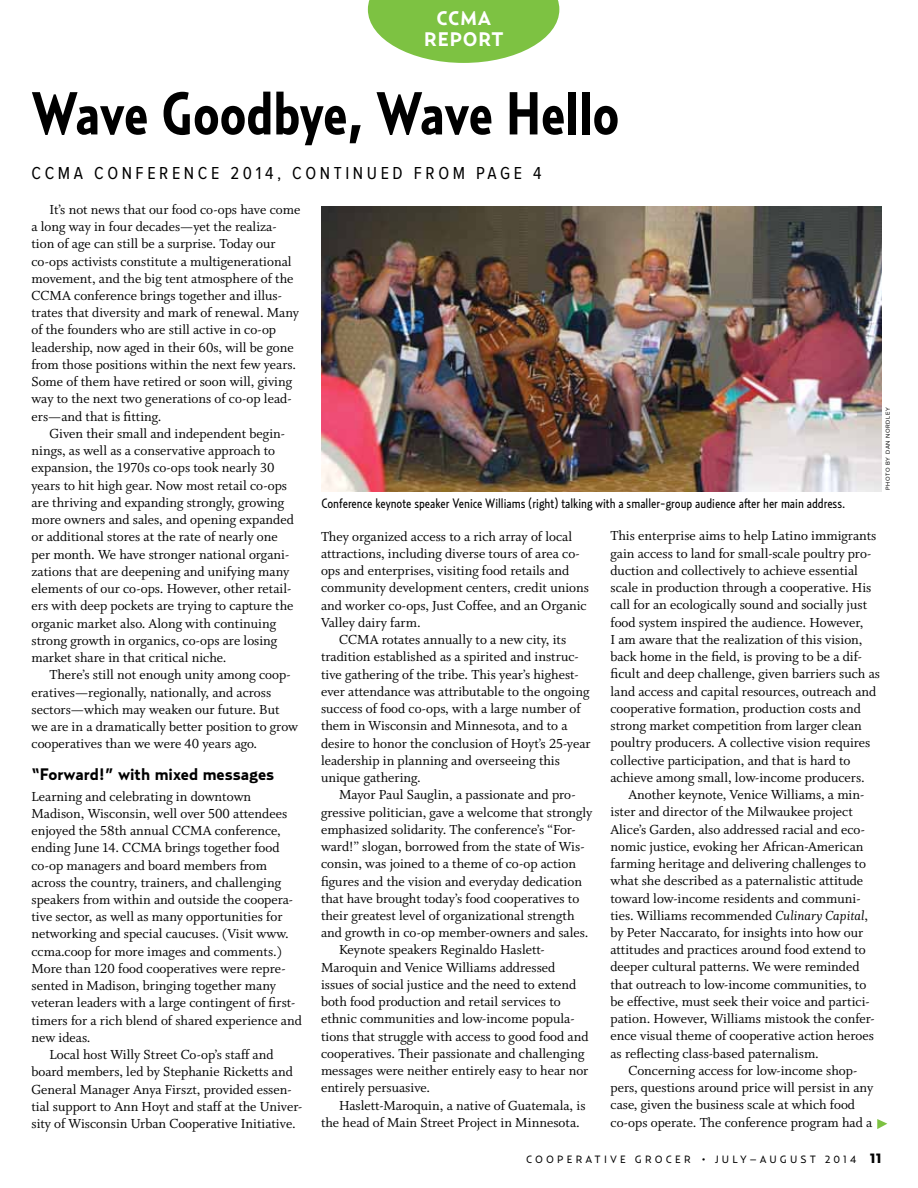
<style>
.page{position:relative;width:918px;height:1188px;background:#fff}
.page>*{position:absolute;margin:0;border:0;box-sizing:border-box;transform-origin:0 0}
.t1{font:700 60px "Relay Cond";color:#000}
.t2{font:700 19.5px/21px "Relay";color:#fff}
.t3{font:condensed 18px "Proxima Nova";letter-spacing:.2em;color:#000}
.t4{font:700 16.5px "Relay";color:#000}
.t5{font:14.7px/17.2px "Whitman Roman LF";color:#000}
.t6{font:13.5px "Relay Cond";color:#000}
.t7{font:10.5px "Relay";letter-spacing:.3em;color:#000}
.t8{font:6px "Proxima Nova";color:#000}
.s1{font-family:"Whitman Italic LF"}
.s2{font-family:"Proxima Nova"}
.s3{font-family:"Relay Wide";font-weight:900;font-size:13.5px}
</style>
<div class="page">
<img style="left:321px;top:207px;width:561px;height:284px">
<svg style="left:368px;top:0;width:191px;height:63px"></svg>
<svg style="left:877px;top:1119px;width:10px;height:10px"></svg>
<h2 class="t2" style="left:424px;top:8px;width:69px;text-indent:12px">ccma repor</h2>
<h2 class="t2" style="left:492px;top:29px;width:14px">t</h2>
<h1 class="t1" style="left:32px;top:77px;width:589px">Wave Goodbye, Wave Hello</h1>
<p class="t3" style="left:32px;top:165px;width:14px">CCMA</p>
<p class="t3" style="left:94px;top:165px;width:40px">CONFE</p>
<p class="t3" style="left:159px;top:165px;width:26px">RENCE</p>
<p class="t3" style="left:231px;top:165px;width:101px">2014, C ONTIN</p>
<p class="t3" style="left:367px;top:165px;width:25px">UED</p>
<p class="t3" style="left:414px;top:165px;width:75px">FROM PAGE</p>
<p class="t3" style="left:533px;top:165px;width:10px">4</p>
<p class="t5" style="left:31px;top:201px;width:270px;text-indent:18px">It’s not news that our food co-ops have come a long way in four decades—yet the realiza&shy;tion of age can still be a surprise. Today our co-ops activists constitute a multigenerational movement, and the big tent atmosphere of the CCMA conference brings together and illus&shy;trates that diversity and mark of renewal. Many of the founders who are still active in co-op leadership, now aged in their 60s, will be gone from those positions within the next few years.<br>Some of them have retired or soon will, giving way to the next two generations of co-op lead&shy;ers—and that is fitting.</p>
<p class="t5" style="left:31px;top:425px;width:264px;text-indent:18px">Given their small and independent begin&shy;nings, as well as a conservative approach to expansion, the 1970s co-ops took nearly 30 years to hit high gear. Now most retail co-ops are thriving and expanding strongly, growing more owners and sales, and opening expanded or additional stores at the rate of nearly one per month. We have stronger national organi&shy;zations that are deepening and unifying many elements of our co-ops. However, other retail&shy;ers with deep pockets are trying to capture the organic market also. Along with continuing strong growth in organics, co-ops are losing market share in that critical niche.</p>
<p class="t5" style="left:32px;top:667px;width:268px;text-indent:18px">There’s still not enough unity among coop&shy;eratives—regionally, nationally, and across sectors—which may weaken our future. But we are in a dramatically better position to grow cooperatives than we were 40 years ago.</p>
<p class="t4" style="left:32px;top:764px;width:244px">“Forward!” with mixed messages</p>
<p class="t5" style="left:32px;top:788px;width:221px">Learning and celebrating in downtown</p>
<p class="t5" style="left:32px;top:805px;width:257px">Madison, Wisconsin, well over 500 attendees</p>
<p class="t5" style="left:32px;top:822px;width:251px">enjoyed the 58th annual CCMA conference,</p>
<p class="t5" style="left:32px;top:839px;width:250px">ending June 14. CCMA brings together food</p>
<p class="t5" style="left:32px;top:857px;width:237px">co-op managers and board members from</p>
<p class="t5" style="left:32px;top:874px;width:251px">across the country, trainers, and challenging</p>
<p class="t5" style="left:32px;top:891px;width:263px">speakers from within and outside the coopera-</p>
<p class="t5" style="left:32px;top:908px;width:253px">tive sector, as well as many opportunities for</p>
<p class="t5" style="left:32px;top:926px;width:259px">networking and special caucuses. (Visit www.</p>
<p class="t5" style="left:32px;top:943px;width:252px">ccma.coop for more images and comments.)</p>
<p class="t5" style="left:32px;top:960px;width:256px">More than 120 food cooperatives were repre-</p>
<p class="t5" style="left:32px;top:977px;width:246px">sented in Madison, bringing together many</p>
<p class="t5" style="left:32px;top:995px;width:265px">veteran leaders with a large contingent of first-</p>
<p class="t5" style="left:32px;top:1012px;width:272px">timers for a rich blend of shared experience and</p>
<p class="t5" style="left:32px;top:1029px;width:61px">new ideas.</p>
<p class="t5" style="left:50px;top:1046px;width:226px">Local host Willy Street Co-op’s staff and</p>
<p class="t5" style="left:32px;top:1064px;width:263px">board members, led by Stephanie Ricketts and</p>
<p class="t5" style="left:32px;top:1081px;width:262px">General Manager Anya Firszt, provided essen-</p>
<p class="t5" style="left:32px;top:1098px;width:272px">tial support to Ann Hoyt and staff at the Univer-</p>
<p class="t5" style="left:32px;top:1115px;width:266px">sity of Wisconsin Urban Cooperative Initiative.</p>
<p class="t6" style="left:321px;top:495px;width:526px">Conference keynote speaker Venice Williams (right) talking with a smaller-group audience after her main address.</p>
<p class="t8" style="left:885px;top:490px;width:84px;rotate:-90deg">Photo by dan nordley</p>
<p class="t5" style="left:321px;top:528px;width:253px">They organized access to a rich array of local</p>
<p class="t5" style="left:321px;top:545px;width:260px">attractions, including diverse tours of area co-</p>
<p class="t5" style="left:321px;top:562px;width:250px">ops and enterprises, visiting food retails and</p>
<p class="t5" style="left:321px;top:580px;width:270px">community development centers, credit unions</p>
<p class="t5" style="left:321px;top:597px;width:267px">and worker co-ops, Just Coffee, and an Organic</p>
<p class="t5" style="left:321px;top:614px;width:101px">Valley dairy farm.</p>
<p class="t5" style="left:339px;top:631px;width:229px">CCMA rotates annually to a new city, its</p>
<p class="t5" style="left:321px;top:649px;width:259px">tradition established as a spirited and instruc-</p>
<p class="t5" style="left:321px;top:666px;width:259px">tive gathering of the tribe. This year’s highest-</p>
<p class="t5" style="left:321px;top:683px;width:270px">ever attendance was attributable to the ongoing</p>
<p class="t5" style="left:321px;top:700px;width:261px">success of food co-ops, with a large number of</p>
<p class="t5" style="left:321px;top:717px;width:248px">them in Wisconsin and Minnesota, and to a</p>
<p class="t5" style="left:321px;top:735px;width:271px">desire to honor the conclusion of Hoyt’s 25-year</p>
<p class="t5" style="left:321px;top:752px;width:241px">leadership in planning and overseeing this</p>
<p class="t5" style="left:321px;top:769px;width:101px">unique gathering.</p>
<p class="t5" style="left:339px;top:786px;width:238px">Mayor Paul Sauglin, a passionate and pro-</p>
<p class="t5" style="left:321px;top:804px;width:273px">gressive politician, gave a welcome that strongly</p>
<p class="t5" style="left:321px;top:821px;width:256px">emphasized solidarity. The conference’s “For-</p>
<p class="t5" style="left:321px;top:838px;width:265px">ward!” slogan, borrowed from the state of Wis-</p>
<p class="t5" style="left:321px;top:855px;width:257px">consin, was joined to a theme of co-op action</p>
<p class="t5" style="left:321px;top:873px;width:263px">figures and the vision and everyday dedication</p>
<p class="t5" style="left:321px;top:890px;width:260px">that have brought today’s food cooperatives to</p>
<p class="t5" style="left:321px;top:907px;width:255px">their greatest level of organizational strength</p>
<p class="t5" style="left:321px;top:924px;width:269px">and growth in co-op member-owners and sales.</p>
<p class="t5" style="left:339px;top:942px;width:207px">Keynote speakers Reginaldo Haslett-</p>
<p class="t5" style="left:321px;top:959px;width:236px">Maroquin and Venice Williams addressed</p>
<p class="t5" style="left:321px;top:976px;width:257px">issues of social justice and the need to extend</p>
<p class="t5" style="left:321px;top:993px;width:241px">both food production and retail services to</p>
<p class="t5" style="left:321px;top:1011px;width:255px">ethnic communities and low-income popula-</p>
<p class="t5" style="left:321px;top:1028px;width:269px">tions that struggle with access to good food and</p>
<p class="t5" style="left:321px;top:1045px;width:265px">cooperatives. Their passionate and challenging</p>
<p class="t5" style="left:321px;top:1062px;width:269px">messages were neither entirely easy to hear nor</p>
<p class="t5" style="left:321px;top:1080px;width:111px">entirely persuasive.</p>
<p class="t5" style="left:339px;top:1097px;width:248px">Haslett-Maroquin, a native of Guatemala, is</p>
<p class="t5" style="left:321px;top:1114px;width:260px">the head of Main Street Project in Minnesota.</p>
<p class="t5" style="left:611px;top:528px;width:271px">This enterprise aims to help Latino immigrants gain access to land for small-scale poultry pro&shy;duction and collectively to achieve essential scale in production through a cooperative. His call for an ecologically sound and socially just food system inspired the audience. However,<br>I am aware that the realization of this vision, back home in the field, is proving to be a dif&shy;ficult and deep challenge, given barriers such as land access and capital resources, outreach and cooperative formation, production costs and strong market competition from larger clean poultry producers. A collective vision requires collective participation, and that is hard to achieve among small, low-income producers.</p>
<p class="t5" style="left:611px;top:786px;width:266px;text-indent:18px">Another keynote, Venice Williams, a min&shy;ister and director of the Milwaukee project Alice’s Garden, also addressed racial and eco&shy;nomic justice, evoking her African-American farming heritage and delivering challenges to what she described as a paternalistic attitude toward low-income residents and communi&shy;ties. Williams recommended <span class="s1">Culinary Capital</span>, by Peter Naccarato, for insights into how our attitudes and practices around food extend to deeper cultural patterns. We were reminded that outreach to low-income communities, to be effective, must seek their voice and partici&shy;pation. However, Williams mistook the confer&shy;ence visual theme of cooperative action heroes as reflecting class-based paternalism.</p>
<p class="t5" style="left:611px;top:1062px;width:264px;text-indent:18px">Concerning access for low-income shop&shy;pers, questions around price will persist in any case, given the business scale at which food co-ops operate. The conference program had a</p>
<p class="t7" style="left:526px;top:1153px;width:18px">C OOPERATI</p>
<p class="t7" style="left:610px;top:1153px;width:45px">VE GROCER</p>
<p class="t7" style="left:702px;top:1153px;width:107px"><span class="s2">•</span> JULY–AUG UST</p>
<p class="t7" style="left:825px;top:1153px;width:58px">2014 <span class="s3">11</span></p>
</div>
